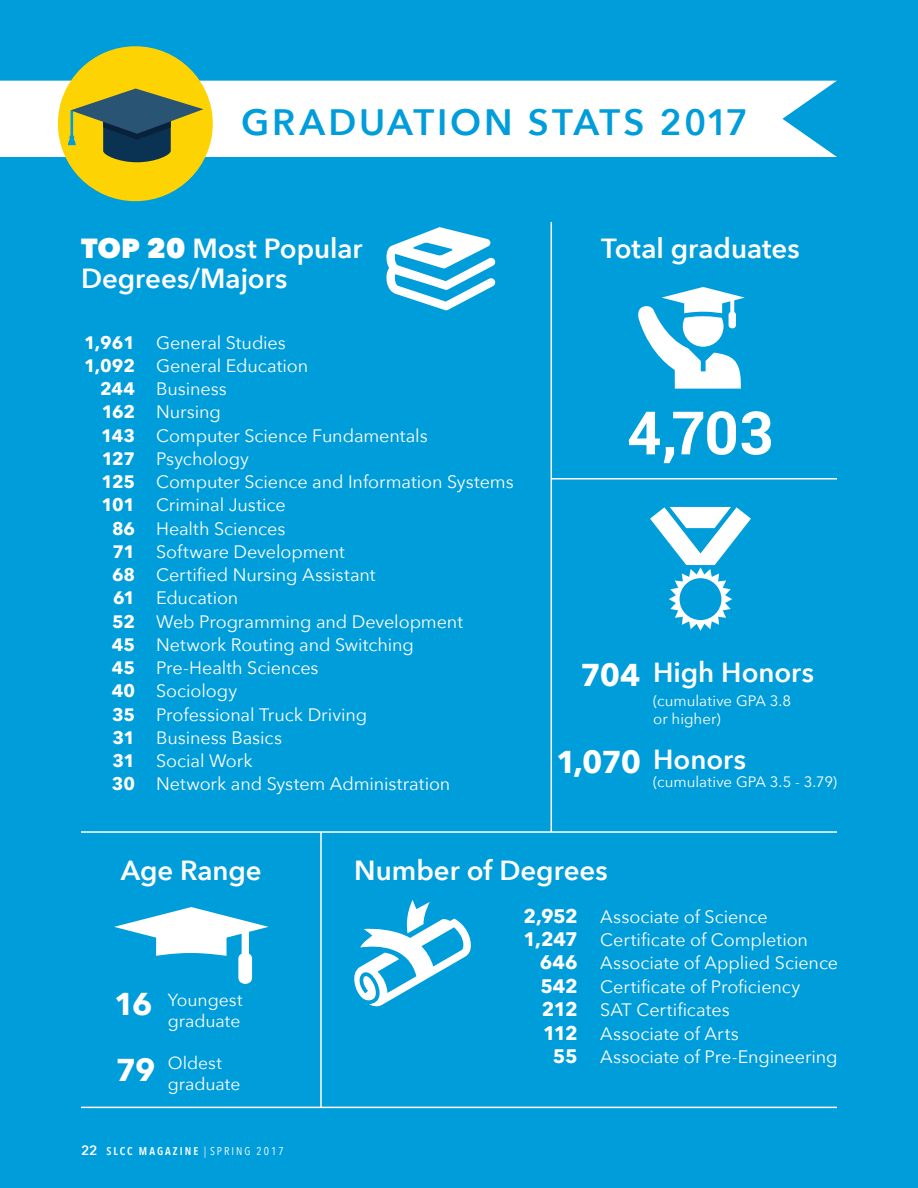
<style>
.page{position:relative;width:918px;height:1188px;background:#009ddb}
.page>*{position:absolute;margin:0;border:0;box-sizing:border-box;transform-origin:0 0}
.t1{font:700 59.85px "Roboto";color:#fff}
.t2{font:600 36.6px "Avenir Next";letter-spacing:.075em;color:#009ddb}
.t3{font:700 31.5px "Avenir Next";letter-spacing:-.035em;color:#fff}
.t4{font:600 27.6px "Avenir Next";color:#fff}
.t5{font:18px "Avenir Next";letter-spacing:-.005em;color:#fff}
.t6{font:17.55px "Avenir Next";letter-spacing:-.005em;color:#fff}
.t7{font:15px "Avenir Next";color:#fff}
.t8{font:600 13.5px "Avenir Next";color:#fff}
.t9{font:600 11.25px "Avenir Next Condensed";letter-spacing:.18em;color:#fff}
.s1{font-weight:800}
.s2{font-weight:700}
.s3{font-family:"Adobe Caslon Pro";font-weight:400}
.s4{font-weight:400}
.s5{font-weight:700;font-size:19.5px}
</style>
<div class="page">
<svg style="left:650px;top:507px;width:101px;height:124px"></svg>
<div style="left:0;top:81px;width:837px;height:76px;background:#fff"></div>
<svg style="left:638px;top:287px;width:107px;height:102px"></svg>
<svg style="left:354px;top:900px;width:117px;height:107px"></svg>
<hr style="left:551px;top:222px;width:1px;height:610px;background:#fff">
<hr style="left:320px;top:832px;width:2px;height:275px;background:#fff">
<hr style="left:81px;top:831px;width:756px;height:2px;background:#fff">
<hr style="left:81px;top:1107px;width:756px;height:1px;background:#fff">
<hr style="left:551px;top:478px;width:286px;height:2px;background:#fff">
<div style="left:58px;top:46px;width:155px;height:155px;background:#fed304;border-radius:50%"></div>
<svg style="left:68px;top:89px;width:135px;height:73px"></svg>
<svg style="left:386px;top:227px;width:110px;height:83px"></svg>
<svg style="left:114px;top:907px;width:155px;height:77px"></svg>
<p class="t2" style="left:241px;top:90px;width:509px">GRADUATION STATS 2017</p>
<p class="t4" style="left:81px;top:225px;width:283px"><span class="s1">TOP 20</span> Most Popular</p>
<p class="t4" style="left:81px;top:255px;width:208px">Degrees/Majors</p>
<p class="t5" style="left:84px;top:327px;width:203px"><span class="s2">1,961</span> General Studies</p>
<p class="t5" style="left:84px;top:350px;width:226px"><span class="s2">1,092</span> General Education</p>
<p class="t5" style="left:100px;top:374px;width:128px"><span class="s2">244</span> Business</p>
<p class="t5" style="left:102px;top:397px;width:120px"><span class="s2">162</span> Nursing</p>
<p class="t5" style="left:101px;top:420px;width:328px"><span class="s2">143</span> Computer Science Fundamentals</p>
<p class="t5" style="left:102px;top:443px;width:149px"><span class="s2">127</span> Psychology</p>
<p class="t5" style="left:102px;top:467px;width:414px"><span class="s2">125</span> Computer Science and Information Systems</p>
<p class="t5" style="left:102px;top:490px;width:186px"><span class="s2">101</span> Criminal Justice</p>
<p class="t5" style="left:112px;top:513px;width:175px"><span class="s2">86</span> Health Sciences</p>
<p class="t5" style="left:112px;top:536px;width:234px"><span class="s2">71</span> Software Development</p>
<p class="t5" style="left:112px;top:560px;width:265px"><span class="s2">68</span> Certified Nursing Assistant</p>
<p class="t5" style="left:113px;top:583px;width:127px"><span class="s2">61</span> Education</p>
<p class="t5" style="left:112px;top:606px;width:352px"><span class="s2">52</span> Web Programming and Development</p>
<p class="t5" style="left:112px;top:629px;width:304px"><span class="s2">45</span> Network Routing and Switching</p>
<p class="t5" style="left:112px;top:653px;width:208px"><span class="s2">45</span> Pre-Health Sciences</p>
<p class="t5" style="left:112px;top:676px;width:127px"><span class="s2">40</span> Sociology</p>
<p class="t5" style="left:112px;top:699px;width:257px"><span class="s2">35</span> Professional Truck Driving</p>
<p class="t5" style="left:112px;top:722px;width:171px"><span class="s2">31</span> Business Basics</p>
<p class="t5" style="left:112px;top:746px;width:142px"><span class="s2">31</span> Social Work</p>
<p class="t5" style="left:112px;top:769px;width:340px"><span class="s2">30</span> Network and System Administration</p>
<p class="t4" style="left:601px;top:225px;width:200px">Total graduates</p>
<p class="t1" style="left:627px;top:391px;width:148px">4,703</p>
<p class="t3" style="left:580px;top:647px;width:61px">704</p>
<p class="t3" style="left:556px;top:734px;width:87px">1,070</p>
<p class="t4" style="left:653px;top:649px;width:162px">High Honors</p>
<p class="t7" style="left:653px;top:688px;width:140px">(cumulative GPA 3.8</p>
<p class="t7" style="left:653px;top:706px;width:69px">or higher)</p>
<p class="t4" style="left:653px;top:736px;width:94px">Honors</p>
<p class="t7" style="left:653px;top:770px;width:185px">(cumulative GPA 3.5 - 3.79)</p>
<p class="t4" style="left:121px;top:847px;width:143px">Age Range</p>
<p class="t3" style="left:114px;top:977px;width:40px">16</p>
<p class="t3" style="left:116px;top:1042px;width:41px">79</p>
<p class="t6" style="left:168px;top:985px;width:76px">Youngest</p>
<p class="t6" style="left:168px;top:1006px;width:74px">graduate</p>
<p class="t6" style="left:168px;top:1048px;width:56px">Oldest</p>
<p class="t6" style="left:168px;top:1069px;width:74px">graduate</p>
<p class="t8" style="left:81px;top:1139px;width:18px">22</p>
<p class="t9" style="left:106px;top:1141px;width:179px">SLCC MAGAZINE <span class="s3">|</span> <span class="s4">SPRING 2017</span></p>
<p class="t4" style="left:354px;top:847px;width:255px">Number of Degrees</p>
<p class="t5" style="left:523px;top:901px;width:246px"><span class="s5">2,952</span> Associate of Science</p>
<p class="t5" style="left:524px;top:924px;width:286px"><span class="s5">1,247</span> Certificate of Completion</p>
<p class="t5" style="left:540px;top:948px;width:300px"><span class="s5">646</span> Associate of Applied Science</p>
<p class="t5" style="left:540px;top:971px;width:261px"><span class="s5">542</span> Certificate of Proficiency</p>
<p class="t5" style="left:542px;top:995px;width:189px"><span class="s5">212</span> SAT Certificates</p>
<p class="t5" style="left:543px;top:1018px;width:197px"><span class="s5">112</span> Associate of Arts</p>
<p class="t5" style="left:553px;top:1041px;width:286px"><span class="s5">55</span> Associate of Pre-Engineering</p>
</div>
